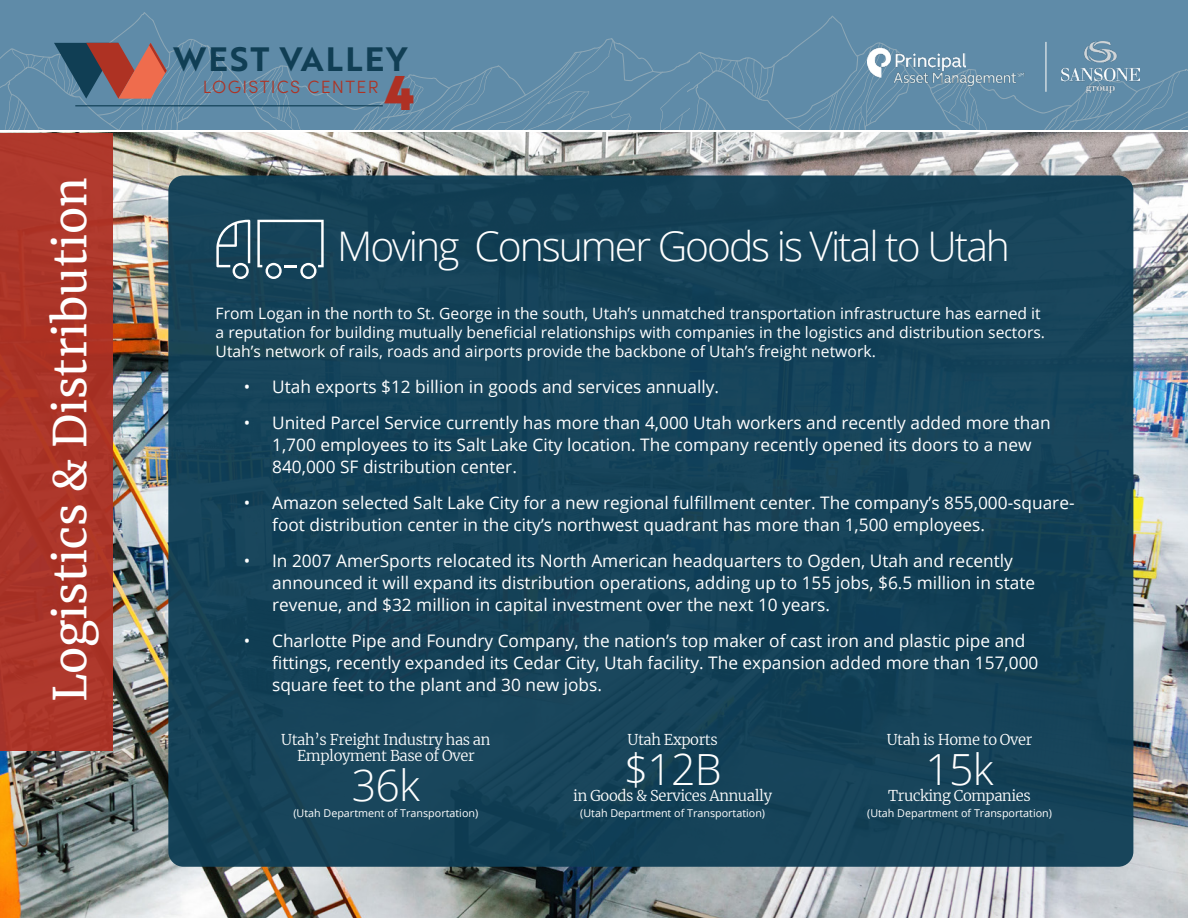
<style>
.page{position:relative;width:1188px;height:918px;background:#fff}
.page>*{position:absolute;margin:0;border:0;box-sizing:border-box;transform-origin:0 0}
.t1{font:47.25px "Brother 1816 Black";color:#ae3124}
.t2{font:44.85px "Merriweather";color:#fff}
.Large_Blue_Header{font:300 42.9px "Open Sans";letter-spacing:-.02em;color:#fff}
.Medium_Blue_Headers{font:300 40.8px "Open Sans";letter-spacing:-.05em;color:#fff}
.t3{font:32.85px "Brother 1816 Bold";letter-spacing:.065em;color:#103e54}
.t4{font:300 17.7px "Sofia Pro";letter-spacing:.075em;color:#ae3223}
.t5{font:17.25px/22px "Open Sans";color:#fff}
.Gray_Paragraphs{font:15.75px/18.9px "Open Sans";color:#fff}
.Large_Blue_Header-2{font:300 14.7px/16px "Merriweather";letter-spacing:-.025em;color:#fff;text-align:center}
.Gray_Serif_Subhead_-_16_pt_Merriweather{font:10.8px "Open Sans";color:#fff}
</style>
<div class="page">
<div style="left:0;top:0;width:1188px;height:131px;background:#5f8ba8"></div>
<svg style="left:0;top:12px;width:1188px;height:121px"></svg>
<hr style="left:75px;top:105px;width:308px;height:1px;background:#0f3e55">
<hr style="left:1045px;top:42px;width:1px;height:50px;background:#fdfaf6">
<img style="left:1062px;top:41px;width:77px;height:51px">
<img style="left:892px;top:70px;width:139px;height:17px">
<img style="left:868px;top:47px;width:98px;height:32px">
<img style="left:0;top:133px;width:1188px;height:785px">
<div style="left:168px;top:176px;width:965px;height:691px;background:#164359;border-radius:15px"></div>
<svg style="left:216px;top:220px;width:34px;height:59px"></svg>
<svg style="left:257px;top:220px;width:67px;height:59px"></svg>
<div style="left:0;top:133px;width:112px;height:618px;background:#ae3124"></div>
<p class="t2" style="left:39px;top:702px;width:527px;rotate:-90deg">Logistics &amp; Distribution</p>
<h3 class="t3" style="left:173px;top:34px;width:236px">WEST VALLEY</h3>
<p class="t4" style="left:203px;top:74px;width:177px">LOGISTICS CENTER</p>
<h1 class="t1" style="left:385px;top:56px;width:32px">4</h1>
<p class="Medium_Blue_Headers" style="left:337px;top:218px;width:674px">Moving Consumer Goods is Vital to Utah</p>
<p class="Gray_Paragraphs" style="left:216px;top:303px;width:831px">From Logan in the north to St. George in the south, Utah’s unmatched transportation infrastructure has earned it a reputation for building mutually beneficial relationships with companies in the logistics and distribution sectors.<br>Utah’s network of rails, roads and airports provide the backbone of Utah’s freight network.</p>
<p class="t5" style="left:244px;top:375px;width:477px">• Utah exports $12 billion in goods and services annually.</p>
<p class="t5" style="left:272px;top:411px;width:780px;text-indent:-28px">• United Parcel Service currently has more than 4,000 Utah workers and recently added more than<br>1,700 employees to its Salt Lake City location. The company recently opened its doors to a new<br>840,000 SF distribution center.</p>
<p class="t5" style="left:272px;top:491px;width:804px;text-indent:-28px">• Amazon selected Salt Lake City for a new regional fulfillment center. The company’s 855,000-square&shy;foot distribution center in the city’s northwest quadrant has more than 1,500 employees.</p>
<p class="t5" style="left:272px;top:549px;width:765px;text-indent:-28px">• In 2007 AmerSports relocated its North American headquarters to Ogden, Utah and recently announced it will expand its distribution operations, adding up to 155 jobs, $6.5 million in state revenue, and $32 million in capital investment over the next 10 years.</p>
<p class="t5" style="left:272px;top:630px;width:768px;text-indent:-28px">• Charlotte Pipe and Foundry Company, the nation’s top maker of cast iron and plastic pipe and fittings, recently expanded its Cedar City, Utah facility. The expansion added more than 157,000 square feet to the plant and 30 new jobs.</p>
<p class="Large_Blue_Header-2" style="left:281px;top:731px;width:211px">Utah’s Freight Industry has an<br>Employment Base of Over</p>
<p class="Large_Blue_Header" style="left:352px;top:756px;width:70px">36k</p>
<p class="Gray_Serif_Subhead_-_16_pt_Merriweather" style="left:293px;top:806px;width:186px">(Utah Department of Transportation)</p>
<p class="Large_Blue_Header-2" style="left:627px;top:731px;width:92px">Utah Exports</p>
<p class="Large_Blue_Header" style="left:624px;top:740px;width:99px">$12B</p>
<p class="Large_Blue_Header-2" style="left:573px;top:787px;width:200px">in Goods &amp; Services Annually</p>
<p class="Gray_Serif_Subhead_-_16_pt_Merriweather" style="left:580px;top:806px;width:186px">(Utah Department of Transportation)</p>
<p class="Large_Blue_Header-2" style="left:887px;top:731px;width:147px">Utah is Home to Over</p>
<p class="Large_Blue_Header" style="left:926px;top:740px;width:70px">15k</p>
<p class="Large_Blue_Header-2" style="left:888px;top:787px;width:144px">Trucking Companies</p>
<p class="Gray_Serif_Subhead_-_16_pt_Merriweather" style="left:867px;top:806px;width:186px">(Utah Department of Transportation)</p>
</div>
